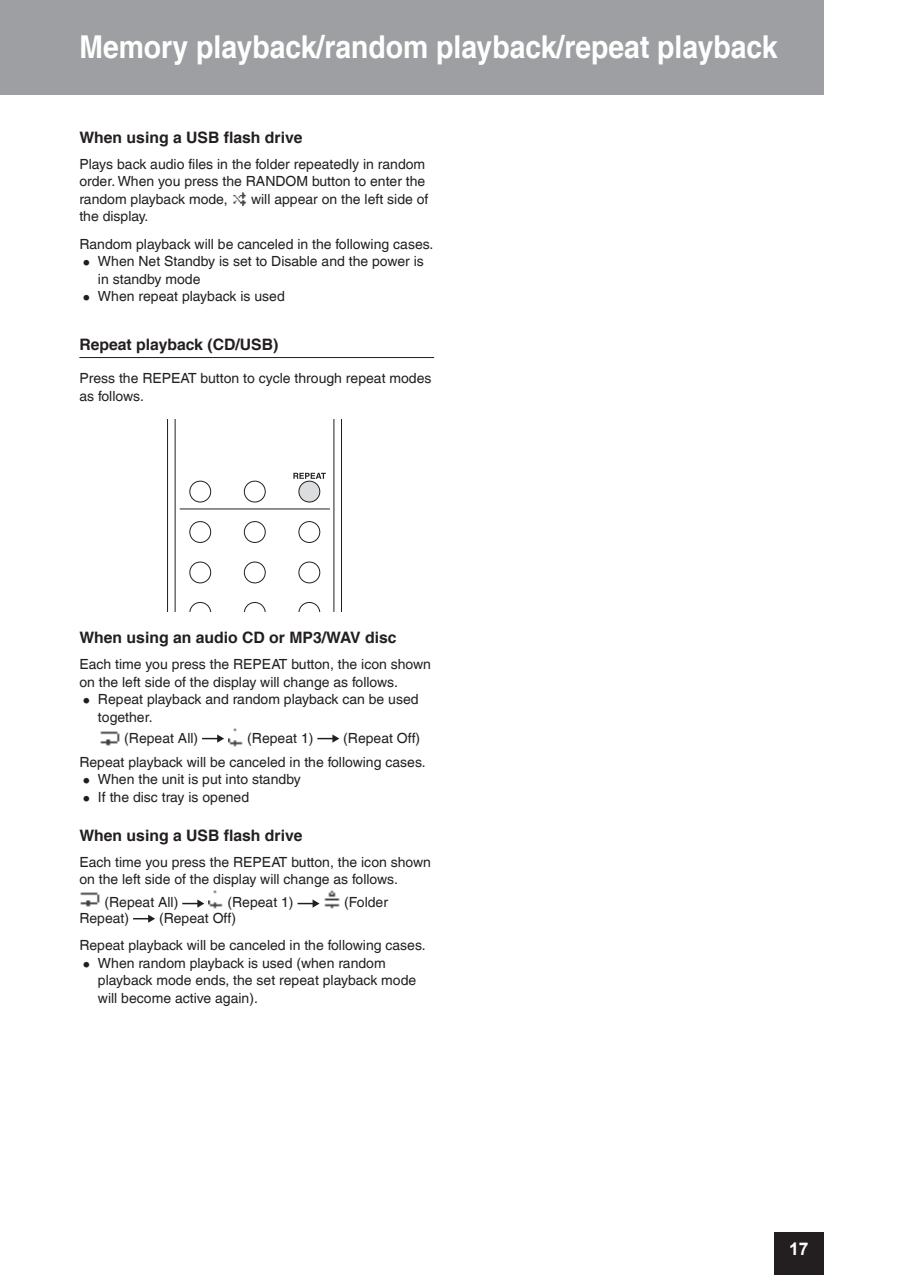
<style>
.page{position:relative;width:903px;height:1275px;background:#fff}
.page>*{position:absolute;margin:0;border:0;box-sizing:border-box;transform-origin:0 0}
.t1{font:700 31.5px "Helvetica LT Com";color:#fff;scale:.9 1}
.t2{font:700 17.5px "Arial";color:#fff}
.t3{font:700 15.75px "Helvetica LT Com";color:#231f20}
.t4{font:14px/17.5px "Helvetica LT Com";color:#231f20}
.s1{font-family:"Hira Kaku Pro W3"}
</style>
<div class="page">
<div style="left:774px;top:1233px;width:49px;height:42px;background:#231f20"></div>
<div style="left:0;top:0;width:823px;height:94px;background:#9d9fa2"></div>
<hr style="left:79px;top:357px;width:355px;height:1px;background:#231f20">
<img style="left:233px;top:192px;width:13px;height:14px">
<svg style="left:167px;top:420px;width:175px;height:191px"></svg>
<img style="left:100px;top:731px;width:20px;height:15px">
<svg style="left:202px;top:734px;width:22px;height:9px"></svg>
<img style="left:228px;top:728px;width:15px;height:19px">
<svg style="left:317px;top:734px;width:22px;height:9px"></svg>
<img style="left:80px;top:892px;width:20px;height:15px">
<svg style="left:182px;top:899px;width:22px;height:9px"></svg>
<img style="left:208px;top:890px;width:15px;height:19px">
<svg style="left:297px;top:899px;width:22px;height:9px"></svg>
<img style="left:324px;top:890px;width:16px;height:19px">
<svg style="left:133px;top:915px;width:22px;height:8px"></svg>
<h1 class="t1" style="left:79px;top:35px;width:777px">Memory playback/random playback/repeat playback</h1>
<p class="t3" style="left:79px;top:131px;width:225px">When using a USB flash drive</p>
<p class="t4" style="left:79px;top:156px;width:347px;text-align:justify">Plays back audio files in the folder repeatedly in random order. When you press the RANDOM button to enter the random playback mode,</p>
<p class="t4" style="left:251px;top:192px;width:179px">will appear on the left side of</p>
<p class="t4" style="left:79px;top:204px;width:356px;line-height:27.5px">the display.<br>Random playback will be canceled in the following cases.</p>
<p class="t4" style="left:79px;top:254px;width:346px"><span class="s1">⿠</span> When Net Standby is set to Disable and the power is</p>
<p class="t4" style="left:98px;top:271px;width:104px">in standby mode</p>
<p class="t4" style="left:79px;top:289px;width:207px"><span class="s1">⿠</span> When repeat playback is used</p>
<p class="t3" style="left:79px;top:338px;width:200px">Repeat playback (CD/USB)</p>
<p class="t4" style="left:79px;top:371px;width:354px">Press the REPEAT button to cycle through repeat modes as follows.</p>
<p class="t3" style="left:79px;top:631px;width:319px">When using an audio CD or MP3/WAV disc</p>
<p class="t4" style="left:79px;top:657px;width:353px">Each time you press the REPEAT button, the icon shown</p>
<p class="t4" style="left:79px;top:674px;width:320px">on the left side of the display will change as follows.</p>
<p class="t4" style="left:79px;top:692px;width:341px"><span class="s1">⿠</span> Repeat playback and random playback can be used</p>
<p class="t4" style="left:98px;top:709px;width:56px">together.</p>
<p class="t4" style="left:124px;top:730px;width:75px">(Repeat All)</p>
<p class="t4" style="left:247px;top:730px;width:68px">(Repeat 1)</p>
<p class="t4" style="left:79px;top:727px;width:348px;line-height:24.2px;text-indent:264px">(Repeat Off)<br>Repeat playback will be canceled in the following cases.</p>
<p class="t4" style="left:79px;top:772px;width:223px"><span class="s1">⿠</span> When the unit is put into standby <span class="s1">⿠</span> If the disc tray is opened</p>
<p class="t3" style="left:79px;top:829px;width:225px">When using a USB flash drive</p>
<p class="t4" style="left:79px;top:854px;width:353px">Each time you press the REPEAT button, the icon shown on the left side of the display will change as follows.</p>
<p class="t4" style="left:104px;top:895px;width:75px">(Repeat All)</p>
<p class="t4" style="left:227px;top:895px;width:68px">(Repeat 1)</p>
<p class="t4" style="left:344px;top:895px;width:45px">(Folder</p>
<p class="t4" style="left:79px;top:910px;width:51px">Repeat)</p>
<p class="t4" style="left:79px;top:905px;width:348px;line-height:27.5px;text-indent:80px">(Repeat Off)<br>Repeat playback will be canceled in the following cases.</p>
<p class="t4" style="left:98px;top:955px;width:320px;text-indent:-19px"><span class="s1">⿠</span> When random playback is used (when random playback mode ends, the set repeat playback mode will become active again).</p>
<p class="t2" style="left:789px;top:1239px;width:21px">17</p>
</div>
